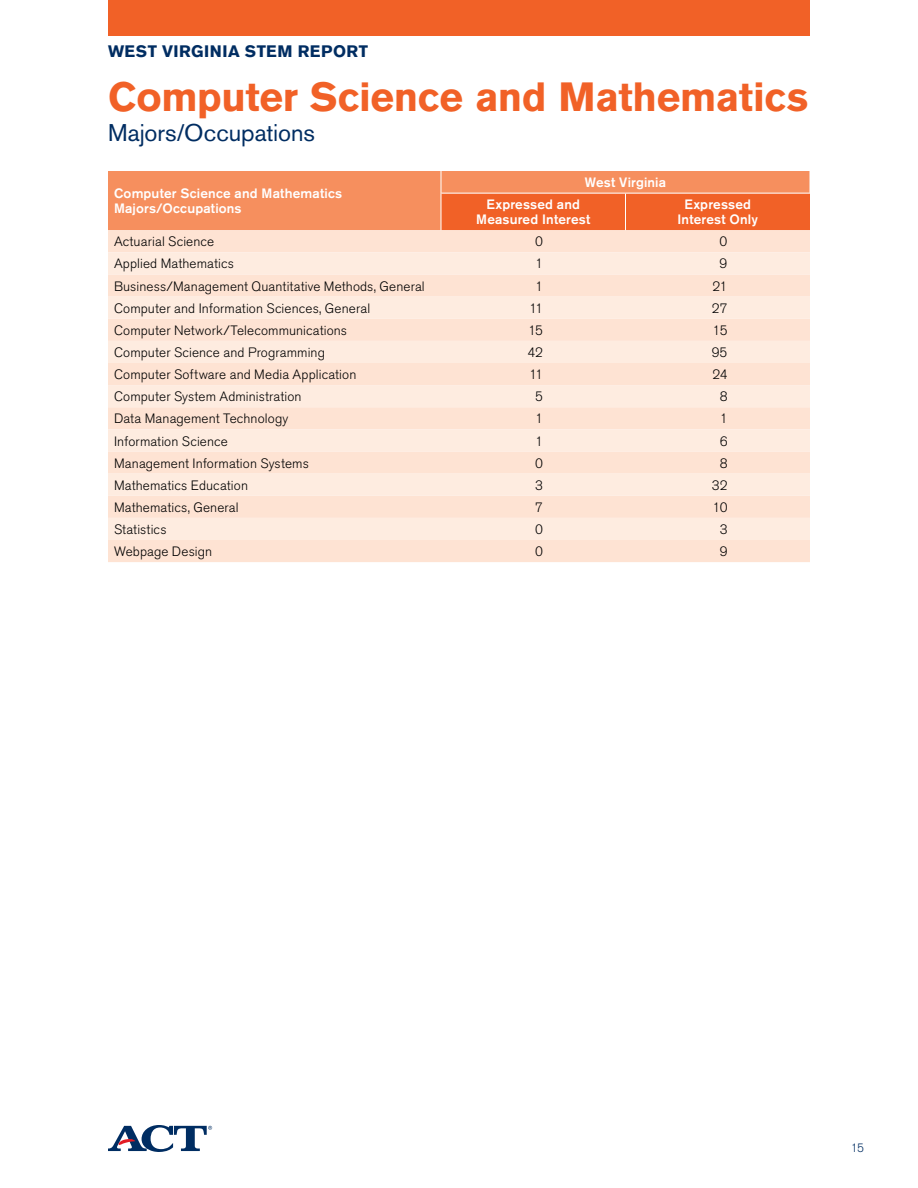
<style>
.page{position:relative;width:918px;height:1188px;background:#fff}
.page>*{position:absolute;margin:0;border:0;box-sizing:border-box;transform-origin:0 0}
.t1{font:700 40.5px "Akzidenz Grotesk Std";letter-spacing:-.005em;color:#f16127}
.t2{font:24px "Akzidenz Grotesk Std";letter-spacing:-.005em;color:#002d62}
.t3{font:700 16.5px "Akzidenz Grotesk Std";letter-spacing:.03em;color:#002d62}
.t4{font:300 13.5px "Akzidenz Grotesk Std";letter-spacing:.01em;color:#000}
.t5{font:500 13.5px/15px "Akzidenz Grotesk Std";letter-spacing:.01em;color:#fff;text-align:center}
.t6{font:300 12px "Akzidenz Grotesk Std";color:#002d62}
</style>
<div class="page">
<svg style="left:108px;top:1125px;width:104px;height:27px"></svg>
<div style="left:108px;top:0;width:702px;height:36px;background:#f16127"></div>
<div style="left:108px;top:230px;width:702px;height:332px;background:#fee3d3"></div>
<svg style="left:108px;top:252px;width:702px;height:288px;background:#fee8da"></svg>
<svg style="left:108px;top:171px;width:702px;height:59px;background:#f4804d"></svg>
<hr style="left:441px;top:193px;width:1px;height:37px;background:#fff">
<hr style="left:441px;top:193px;width:185px;height:1px;background:#fff">
<hr style="left:626px;top:193px;width:184px;height:1px;background:#fff">
<p class="t3" style="left:108px;top:42px;width:29px">West</p>
<p class="t3" style="left:162px;top:42px;width:196px">Virginia STEM Report</p>
<h1 class="t1" style="left:108px;top:74px;width:702px">Computer Science and Mathematics</h1>
<h2 class="t2" style="left:108px;top:119px;width:208px">Majors/Occupations</h2>
<p class="t5" style="left:114px;top:186px;width:230px;text-align:left">Computer Science and Mathematics<br>Majors/Occupations</p>
<p class="t5" style="left:585px;top:175px;width:83px">West Virginia</p>
<p class="t5" style="left:476px;top:197px;width:116px">Expressed and<br>Measured Interest</p>
<p class="t5" style="left:678px;top:197px;width:82px">Expressed<br>Interest Only</p>
<p class="t4" style="left:114px;top:234px;width:102px">Actuarial Science</p>
<p class="t4" style="left:535px;top:234px;width:9px">0</p>
<p class="t4" style="left:720px;top:234px;width:9px">0</p>
<p class="t4" style="left:114px;top:256px;width:122px">Applied Mathematics</p>
<p class="t4" style="left:535px;top:256px;width:9px">1</p>
<p class="t4" style="left:720px;top:256px;width:9px">9</p>
<p class="t4" style="left:114px;top:278px;width:312px">Business/Management Quantitative Methods, General</p>
<p class="t4" style="left:535px;top:278px;width:9px">1</p>
<p class="t4" style="left:712px;top:278px;width:17px">21</p>
<p class="t4" style="left:114px;top:301px;width:258px">Computer and I nformation Sciences, General</p>
<p class="t4" style="left:529px;top:301px;width:16px">11</p>
<p class="t4" style="left:712px;top:301px;width:17px">27</p>
<p class="t4" style="left:114px;top:323px;width:235px">Computer Network/Telecommunications</p>
<p class="t4" style="left:528px;top:323px;width:16px">15</p>
<p class="t4" style="left:713px;top:323px;width:16px">15</p>
<p class="t4" style="left:114px;top:345px;width:213px">Computer Science and Programming</p>
<p class="t4" style="left:528px;top:345px;width:17px">42</p>
<p class="t4" style="left:712px;top:345px;width:17px">95</p>
<p class="t4" style="left:114px;top:367px;width:244px">Computer Software and Media Application</p>
<p class="t4" style="left:529px;top:367px;width:16px">11</p>
<p class="t4" style="left:712px;top:367px;width:17px">24</p>
<p class="t4" style="left:114px;top:389px;width:189px">Computer System Administration</p>
<p class="t4" style="left:535px;top:389px;width:9px">5</p>
<p class="t4" style="left:720px;top:389px;width:9px">8</p>
<p class="t4" style="left:114px;top:411px;width:176px">Data Management Technology</p>
<p class="t4" style="left:535px;top:411px;width:9px">1</p>
<p class="t4" style="left:720px;top:411px;width:9px">1</p>
<p class="t4" style="left:114px;top:433px;width:115px">I nformation Science</p>
<p class="t4" style="left:535px;top:433px;width:9px">1</p>
<p class="t4" style="left:720px;top:433px;width:9px">6</p>
<p class="t4" style="left:114px;top:455px;width:196px">Management I nformation Systems</p>
<p class="t4" style="left:535px;top:455px;width:9px">0</p>
<p class="t4" style="left:720px;top:455px;width:9px">8</p>
<p class="t4" style="left:114px;top:478px;width:135px">Mathematics Education</p>
<p class="t4" style="left:535px;top:478px;width:9px">3</p>
<p class="t4" style="left:712px;top:478px;width:17px">32</p>
<p class="t4" style="left:114px;top:500px;width:126px">Mathematics, General</p>
<p class="t4" style="left:535px;top:500px;width:9px">7</p>
<p class="t4" style="left:713px;top:500px;width:17px">10</p>
<p class="t4" style="left:114px;top:522px;width:54px">Statistics</p>
<p class="t4" style="left:535px;top:522px;width:9px">0</p>
<p class="t4" style="left:720px;top:522px;width:9px">3</p>
<p class="t4" style="left:114px;top:544px;width:100px">Webpage Design</p>
<p class="t4" style="left:535px;top:544px;width:9px">0</p>
<p class="t4" style="left:720px;top:544px;width:9px">9</p>
<p class="t6" style="left:851px;top:1141px;width:15px">15</p>
</div>
